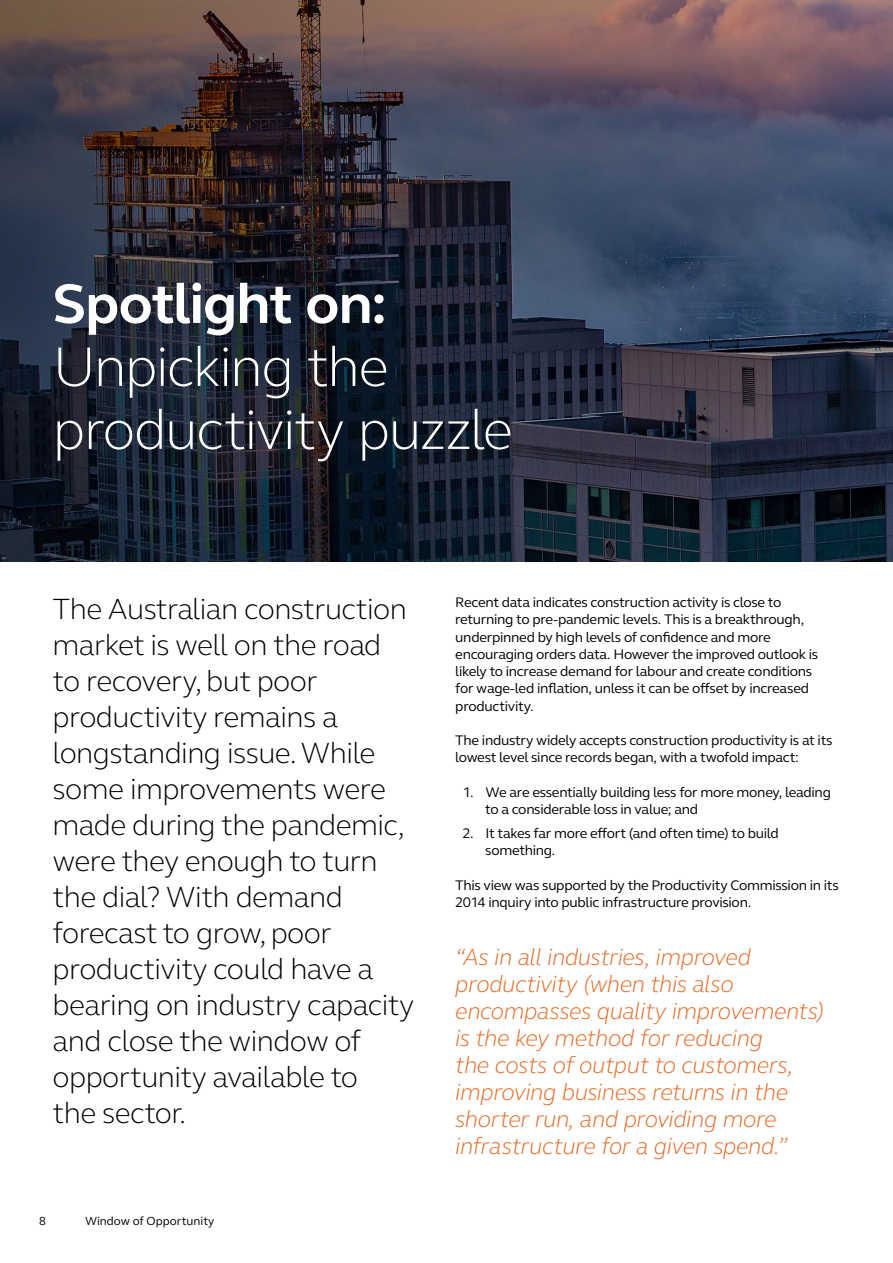
<style>
.page{position:relative;width:893px;height:1263px;background:#fff}
.page>*{position:absolute;margin:0;border:0;box-sizing:border-box;transform-origin:0 0}
.t1{font:300 57px/63px "FS Elliot Pro";letter-spacing:-.03em;color:#fff}
.t2{font:700 57px "FS Elliot Pro";letter-spacing:-.02em;color:#fff}
.t3{font:300 30px/36px "FS Elliot Pro";letter-spacing:-.02em;color:#000}
.t4{font:italic 300 24px/27px "FS Elliot Pro";letter-spacing:-.02em;color:#e76a25}
.t5{font:14.25px/17.2px "FS Elliot Pro";letter-spacing:-.02em;color:#000}
.t6{font:12px "FS Elliot Pro";color:#000}
</style>
<div class="page">
<svg style="left:0;top:0;width:893px;height:561px;background:#343644"></svg>
<h1 class="t2" style="left:53px;top:265px;width:336px">Spotlight on:</h1>
<h1 class="t1" style="left:53px;top:333px;width:462px">Unpicking the productivity puzzle</h1>
<p class="t3" style="left:53px;top:590px;width:363px">The Australian construction market is well on the road to recovery, but poor productivity remains a longstanding issue. While some improvements were made during the pandemic, were they enough to turn the dial? With demand forecast to grow, poor productivity could have a bearing on industry capacity and close the window of opportunity available to<br>the sector.</p>
<p class="t5" style="left:455px;top:593px;width:365px">Recent data indicates construction activity is close to returning to pre-pandemic levels. This is a breakthrough, underpinned by high levels of confidence and more encouraging orders data. However the improved outlook is likely to increase demand for labour and create conditions for wage-led inflation, unless it can be offset by increased productivity.</p>
<p class="t5" style="left:455px;top:731px;width:379px">The industry widely accepts construction productivity is at its lowest level since records began, with a twofold impact:</p>
<p class="t5" style="left:485px;top:783px;width:347px;text-indent:-22px">1. We are essentially building less for more money, leading to a considerable loss in value; and</p>
<p class="t5" style="left:485px;top:824px;width:295px;text-indent:-23px">2. It takes far more effort (and often time) to build something.</p>
<p class="t5" style="left:455px;top:876px;width:385px">This view was supported by the Productivity Commission in its<br>2014 inquiry into public infrastructure provision.</p>
<p class="t4" style="left:455px;top:943px;width:371px">“As in all industries, improved productivity (when this also encompasses quality improvements) is the key method for reducing<br>the costs of output to customers, improving business returns in the shorter run, and providing more infrastructure for a given spend.”</p>
<p class="t6" style="left:39px;top:1213px;width:8px">8</p>
<p class="t6" style="left:85px;top:1213px;width:131px">Window of Opportunity</p>
</div>
